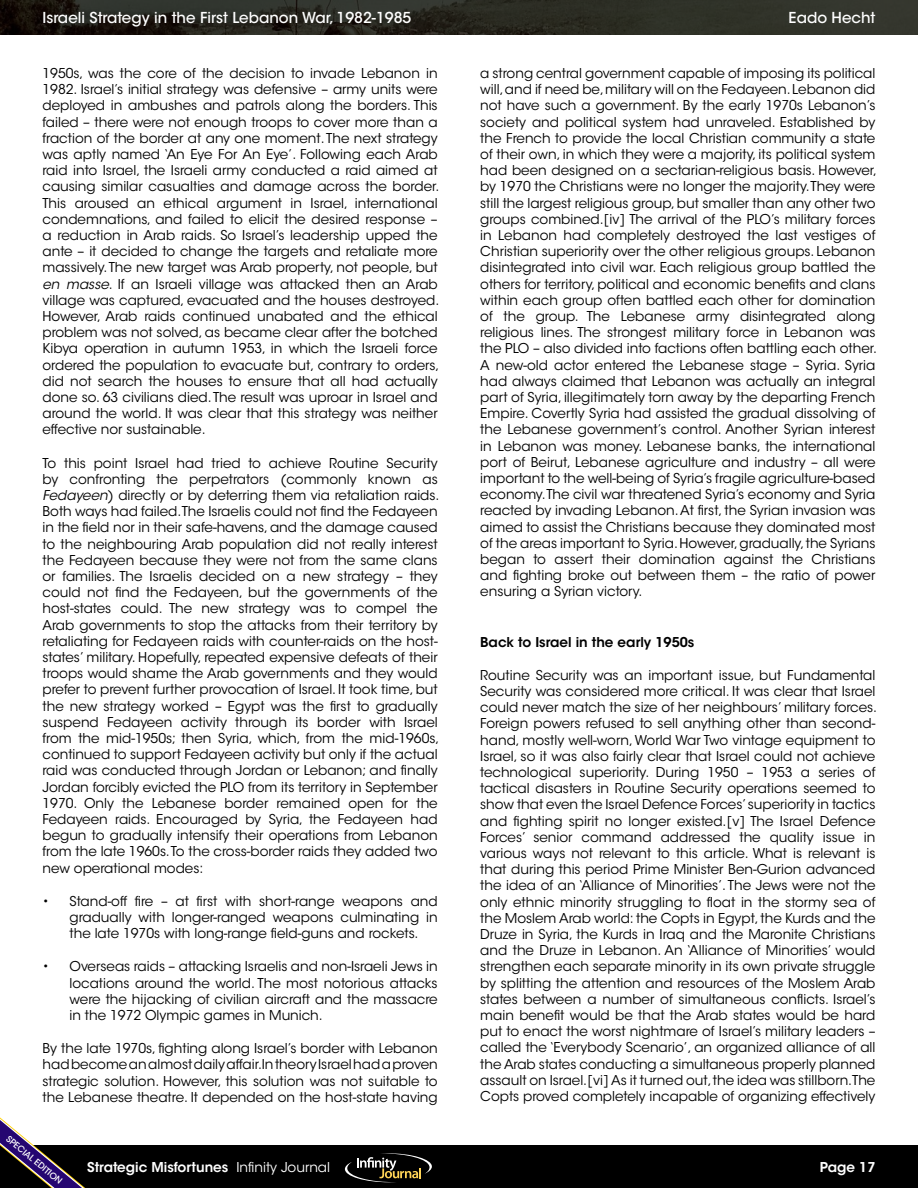
<style>
.page{position:relative;width:918px;height:1188px;background:#fff}
.page>*{position:absolute;margin:0;border:0;box-sizing:border-box;transform-origin:0 0}
.t1{font:500 15px "ITC Avant Garde Std";color:#fff}
.t2{font:13.5px/16.2px "ITC Avant Garde Std";color:#000;text-align:justify}
.t3{font:600 13.5px "ITC Avant Garde Std";color:#fff}
.t4{font:600 13.5px "ITC Avant Garde Std";color:#000}
.t5{font:500 8.7px "ITC Avant Garde Std";color:#fff}
.s1{font-style:italic}
.s2{font-weight:400}
</style>
<div class="page">
<div style="left:0;top:1145px;width:918px;height:43px;background:#000"></div>
<svg style="left:345px;top:1153px;width:87px;height:29px"></svg>
<svg style="left:0;top:1117px;width:85px;height:71px"></svg>
<svg style="left:0;top:0;width:918px;height:34px;background:#292921"></svg>
<p class="t1" style="left:43px;top:8px;width:370px">Israeli Strategy in the First Lebanon War, 1982-1985</p>
<p class="t1" style="left:789px;top:8px;width:88px">Eado Hecht</p>
<p class="t2" style="left:43px;top:65px;width:398px;text-align:left">1950s, was the core of the decision to invade Lebanon in 1982. Israel’s initial strategy was defensive – army units were deployed in ambushes and patrols along the borders. This failed – there were not enough troops to cover more than a fraction of the border at any one moment. The next strategy was aptly named ‘An Eye For An Eye’. Following each Arab raid into Israel, the Israeli army conducted a raid aimed at causing similar casualties and damage across the border.<br>This aroused an ethical argument in Israel, international condemnations, and failed to elicit the desired response – a reduction in Arab raids. So Israel’s leadership upped the ante – it decided to change the targets and retaliate more massively. The new target was Arab property, not people, but <span class="s1">en masse</span>. If an Israeli village was attacked then an Arab village was captured, evacuated and the houses destroyed.<br>However, Arab raids continued unabated and the ethical problem was not solved, as became clear after the botched Kibya operation in autumn 1953, in which the Israeli force ordered the population to evacuate but, contrary to orders, did not search the houses to ensure that all had actually done so. 63 civilians died. The result was uproar in Israel and around the world. It was clear that this strategy was neither effective nor sustainable.</p>
<p class="t2" style="left:43px;top:455px;width:398px">To this point Israel had tried to achieve Routine Security by confronting the perpetrators (commonly known as <span class="s1">Fedayeen</span>) directly or by deterring them via retaliation raids.<br>Both ways had failed.The Israelis could not find the Fedayeen in the field nor in their safe-havens, and the damage caused to the neighbouring Arab population did not really interest the Fedayeen because they were not from the same clans or families. The Israelis decided on a new strategy – they could not find the Fedayeen, but the governments of the host-states could. The new strategy was to compel the Arab governments to stop the attacks from their territory by retaliating for Fedayeen raids with counter-raids on the host&shy;states’ military. Hopefully, repeated expensive defeats of their troops would shame the Arab governments and they would prefer to prevent further provocation of Israel. It took time, but the new strategy worked – Egypt was the first to gradually suspend Fedayeen activity through its border with Israel from the mid-1950s; then Syria, which, from the mid-1960s, continued to support Fedayeen activity but only if the actual raid was conducted through Jordan or Lebanon; and finally Jordan forcibly evicted the PLO from its territory in September 1970. Only the Lebanese border remained open for the Fedayeen raids. Encouraged by Syria, the Fedayeen had begun to gradually intensify their operations from Lebanon from the late 1960s. To the cross-border raids they added two new operational modes:</p>
<p class="t2" style="left:70px;top:893px;width:370px;text-indent:-27px">• Stand-off fire – at first with short-range weapons and gradually with longer-ranged weapons culminating in the late 1970s with long-range field-guns and rockets.</p>
<p class="t2" style="left:70px;top:959px;width:370px;text-indent:-27px">• Overseas raids – attacking Israelis and non-Israeli Jews in locations around the world. The most notorious attacks were the hijacking of civilian aircraft and the massacre in the 1972 Olympic games in Munich.</p>
<p class="t2" style="left:43px;top:1040px;width:397px">By the late 1970s, fighting along Israel’s border with Lebanon had become an almost daily affair.In theory Israel had a proven strategic solution. However, this solution was not suitable to the Lebanese theatre. It depended on the host-state having</p>
<p class="t2" style="left:480px;top:65px;width:398px;text-align:left">a strong central government capable of imposing its political will, and if need be, military will on the Fedayeen. Lebanon did not have such a government. By the early 1970s Lebanon’s society and political system had unraveled. Established by the French to provide the local Christian community a state of their own, in which they were a majority, its political system had been designed on a sectarian-religious basis. However, by 1970 the Christians were no longer the majority. They were still the largest religious group, but smaller than any other two groups combined.[iv] The arrival of the PLO’s military forces in Lebanon had completely destroyed the last vestiges of Christian superiority over the other religious groups. Lebanon disintegrated into civil war. Each religious group battled the others for territory, political and economic benefits and clans within each group often battled each other for domination of the group. The Lebanese army disintegrated along religious lines. The strongest military force in Lebanon was the PLO – also divided into factions often battling each other.<br>A new-old actor entered the Lebanese stage – Syria. Syria had always claimed that Lebanon was actually an integral part of Syria, illegitimately torn away by the departing French Empire. Covertly Syria had assisted the gradual dissolving of the Lebanese government’s control. Another Syrian interest in Lebanon was money. Lebanese banks, the international port of Beirut, Lebanese agriculture and industry – all were important to the well-being of Syria’s fragile agriculture-based economy.The civil war threatened Syria’s economy and Syria reacted by invading Lebanon. At first, the Syrian invasion was aimed to assist the Christians because they dominated most of the areas important to Syria. However, gradually, the Syrians began to assert their domination against the Christians and fighting broke out between them – the ratio of power ensuring a Syrian victory.</p>
<p class="t4" style="left:480px;top:633px;width:216px">Back to Israel in the early 1950s</p>
<p class="t2" style="left:480px;top:667px;width:398px;text-align:left">Routine Security was an important issue, but Fundamental Security was considered more critical. It was clear that Israel could never match the size of her neighbours’ military forces.<br>Foreign powers refused to sell anything other than second&shy;hand, mostly well-worn, World War Two vintage equipment to Israel, so it was also fairly clear that Israel could not achieve technological superiority. During 1950 – 1953 a series of tactical disasters in Routine Security operations seemed to show that even the Israel Defence Forces’ superiority in tactics and fighting spirit no longer existed.[v] The Israel Defence Forces’ senior command addressed the quality issue in various ways not relevant to this article. What is relevant is that during this period Prime Minister Ben-Gurion advanced the idea of an ‘Alliance of Minorities’. The Jews were not the only ethnic minority struggling to float in the stormy sea of the Moslem Arab world: the Copts in Egypt, the Kurds and the Druze in Syria, the Kurds in Iraq and the Maronite Christians and the Druze in Lebanon. An ‘Alliance of Minorities’ would strengthen each separate minority in its own private struggle by splitting the attention and resources of the Moslem Arab states between a number of simultaneous conflicts. Israel’s main benefit would be that the Arab states would be hard put to enact the worst nightmare of Israel’s military leaders – called the ‘Everybody Scenario’, an organized alliance of all the Arab states conducting a simultaneous properly planned assault on Israel.[vi] As it turned out, the idea was stillborn.The Copts proved completely incapable of organizing effectively</p>
<p class="t5" style="left:11px;top:1133px;width:71px;rotate:40deg">SPECIAL EDITION</p>
<p class="t3" style="left:87px;top:1158px;width:244px">Strategic Misfortunes <span class="s2">Infinity Journal</span></p>
<p class="t3" style="left:820px;top:1158px;width:57px">Page 17</p>
</div>
